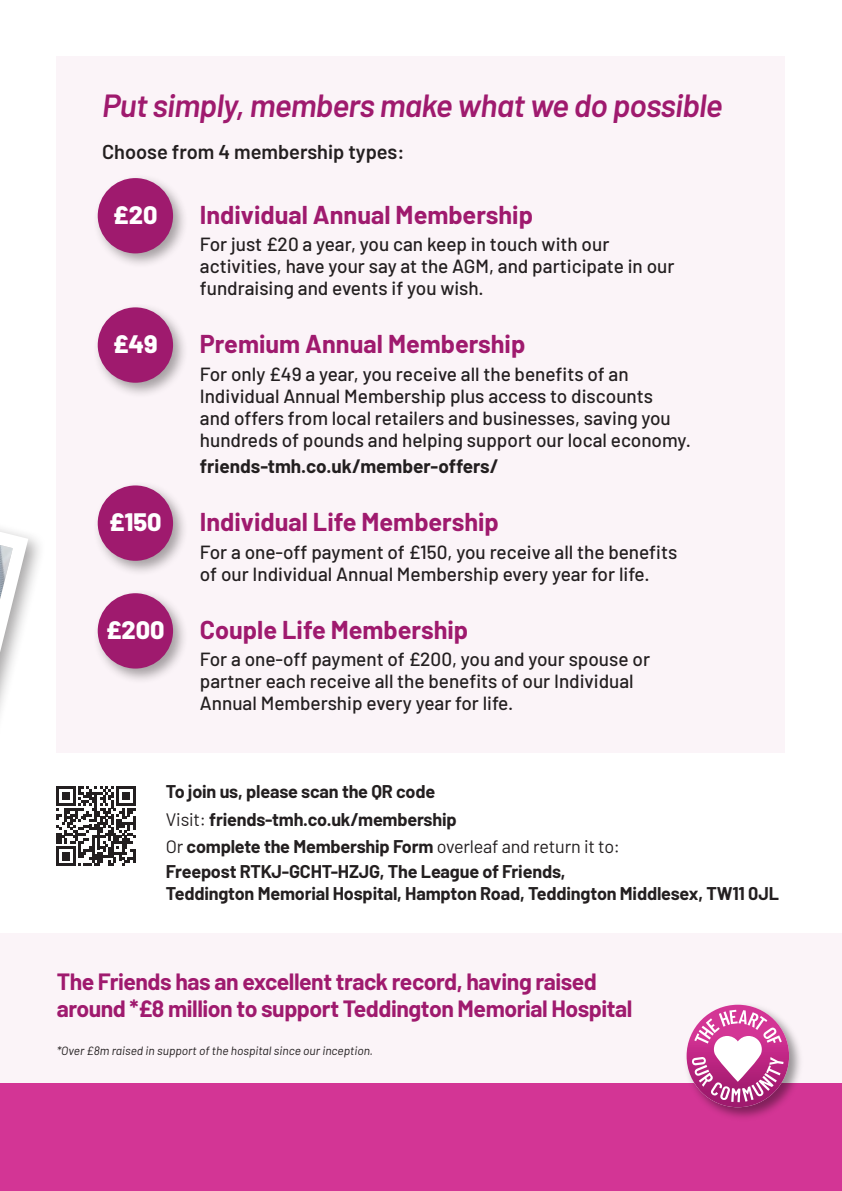
<style>
.page{position:relative;width:842px;height:1191px;background:#fff}
.page>*{position:absolute;margin:0;border:0;box-sizing:border-box;transform-origin:0 0}
.t1{font:italic 600 32px "Barlow";letter-spacing:-.02em;color:#9f1a6e}
.t2{font:700 25.2px "Barlow";color:#9f1a6e}
.t3{font:800 25.2px "Barlow";color:#fff}
.t4{font:700 23px/27px "Barlow";letter-spacing:-.02em;color:#9f1a6e}
.t5{font:600 20px "Barlow";color:#231f20}
.t6{font:500 19px/22px "Barlow";color:#231f20}
.t7{font:700 19px "Barlow";color:#231f20}
.t8{font:700 18px/22px "Barlow";letter-spacing:-.01em;color:#231f20}
.t9{font:italic 12px "Barlow";color:#231f20}
.s1{font-weight:400}
</style>
<div class="page">
<div style="left:0;top:933px;width:842px;height:167px;background:#fbf4f8"></div>
<svg style="left:0;top:529px;width:36px;height:183px"></svg>
<div style="left:57px;top:57px;width:728px;height:696px;background:#fbf4f8"></div>
<svg style="left:56px;top:786px;width:79px;height:79px"></svg>
<div style="left:93px;top:174px;width:95px;height:95px;background:#231f20;opacity:.4"></div>
<div style="left:98px;top:178px;width:75px;height:75px;background:#9f1a6e;border-radius:50%"></div>
<div style="left:93px;top:303px;width:95px;height:95px;background:#231f20;opacity:.4"></div>
<div style="left:98px;top:307px;width:75px;height:76px;background:#9f1a6e;border-radius:50%"></div>
<div style="left:93px;top:481px;width:95px;height:95px;background:#231f20;opacity:.4"></div>
<div style="left:98px;top:485px;width:75px;height:76px;background:#9f1a6e;border-radius:50%"></div>
<div style="left:93px;top:589px;width:95px;height:95px;background:#231f20;opacity:.4"></div>
<div style="left:98px;top:593px;width:75px;height:75px;background:#9f1a6e;border-radius:50%"></div>
<div style="left:0;top:1083px;width:842px;height:108px;background:#d33595"></div>
<img style="left:686px;top:1006px;width:114px;height:112px">
<svg style="left:687px;top:1004px;width:102px;height:103px"></svg>
<svg style="left:692px;top:1009px;width:91px;height:93px"></svg>
<p class="t1" style="left:102px;top:82px;width:622px">Put simply, members make what we do possible</p>
<p class="t5" style="left:102px;top:137px;width:304px">Choose from 4 membership types:</p>
<p class="t3" style="left:113px;top:196px;width:46px">£20</p>
<p class="t3" style="left:113px;top:325px;width:46px">£49</p>
<p class="t3" style="left:109px;top:503px;width:54px">£150</p>
<p class="t3" style="left:106px;top:611px;width:60px">£200</p>
<p class="t2" style="left:200px;top:196px;width:335px">Individual Annual Membership</p>
<p class="t6" style="left:200px;top:232px;width:476px">For just £20 a year, you can keep in touch with our activities, have your say at the AGM, and participate in our fundraising and events if you wish.</p>
<p class="t2" style="left:200px;top:325px;width:327px">Premium Annual Membership</p>
<p class="t6" style="left:200px;top:361px;width:493px">For only £49 a year, you receive all the benefits of an Individual Annual Membership plus access to discounts<br>and offers from local retailers and businesses, saving you hundreds of pounds and helping support our local economy.</p>
<p class="t7" style="left:200px;top:452px;width:300px">friends-tmh.co.uk/member-offers/</p>
<p class="t2" style="left:200px;top:503px;width:301px">Individual Life Membership</p>
<p class="t6" style="left:200px;top:539px;width:479px">For a one-off payment of £150, you receive all the benefits of our Individual Annual Membership every year for life.</p>
<p class="t2" style="left:200px;top:611px;width:270px">Couple Life Membership</p>
<p class="t6" style="left:200px;top:647px;width:452px">For a one-off payment of £200, you and your spouse or partner each receive all the benefits of our Individual<br>Annual Membership every year for life.</p>
<p class="t8" style="left:166px;top:779px;width:271px">To join us, please scan the QR code</p>
<p class="t8" style="left:166px;top:807px;width:292px"><span class="s1">Visit:</span> friends-tmh.co.uk/membership</p>
<p class="t8" style="left:166px;top:834px;width:456px"><span class="s1">Or</span> complete the Membership Form <span class="s1">overleaf and return it to:</span></p>
<p class="t8" style="left:166px;top:859px;width:615px">Freepost RTKJ-GCHT-HZJG, The League of Friends,<br>Teddington Memorial Hospital, Hampton Road, Teddington Middlesex, TW11 0JL</p>
<p class="t4" style="left:57px;top:966px;width:577px">The Friends has an excellent track record, having raised around *£8 million to support Teddington Memorial Hospital</p>
<p class="t9" style="left:57px;top:1041px;width:318px">*Over £8m raised in support of the hospital since our inception.</p>
</div>
